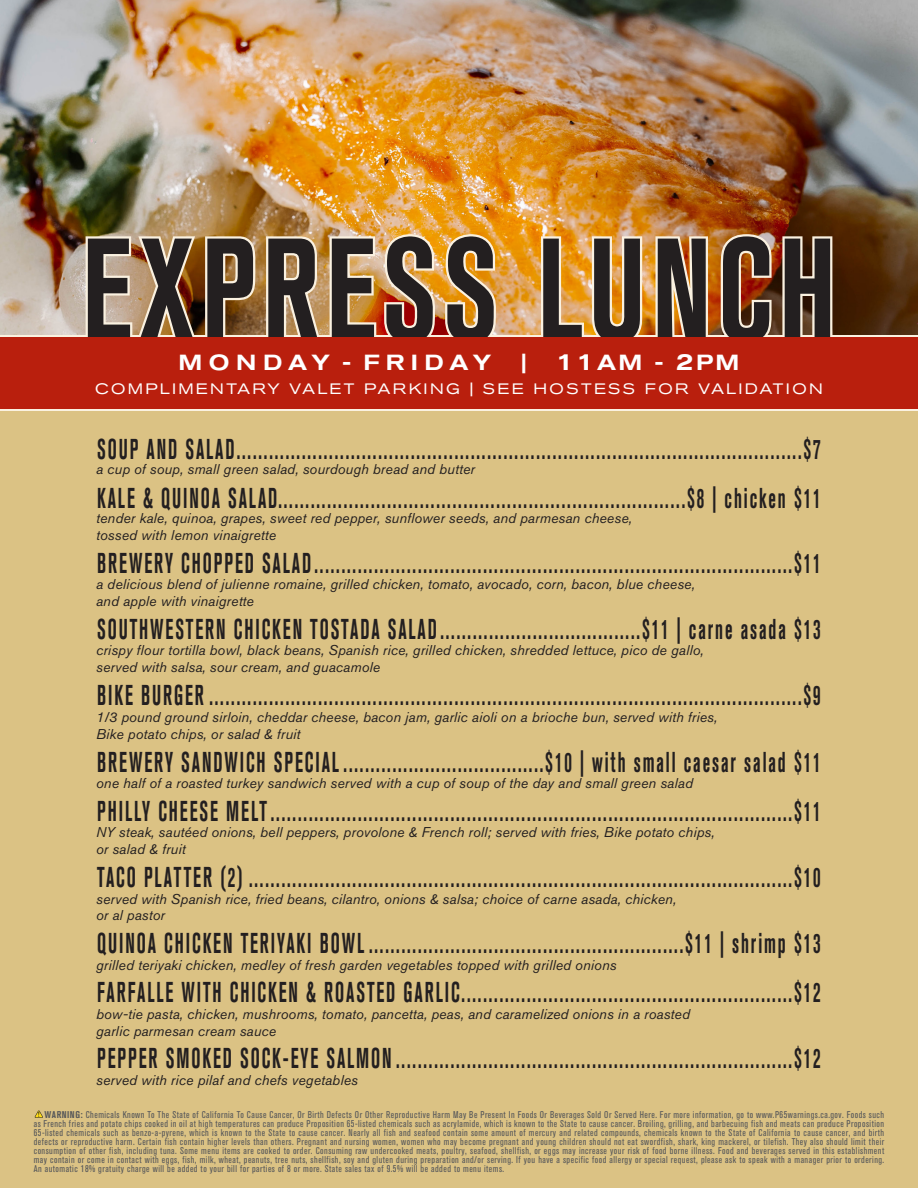
<style>
.page{position:relative;width:918px;height:1188px;background:#fff}
.page>*{position:absolute;margin:0;border:0;box-sizing:border-box;transform-origin:0 0}
.t1{font:700 condensed 144px "Akzidenz Grotesk BQ";letter-spacing:.05em;color:#231f20;scale:.83 1}
.t2{font:700 condensed 28.5px "Akzidenz Grotesk BQ";letter-spacing:.1em;color:#231f20;scale:.67 1}
.t3{font:500 expanded 21.75px "Akzidenz Grotesk BQ";letter-spacing:.3em;color:#fff}
.t4{font:500 expanded 21.75px "Akzidenz Grotesk BQ";letter-spacing:.28em;color:#fff}
.t5{font:expanded 15px "Akzidenz Grotesk BQ";letter-spacing:.16em;color:#fff}
.t6{font:italic 14.1px/17px "Akzidenz Grotesk BQ";letter-spacing:.01em;color:#231f20}
.t7{font:condensed 9.75px/9px "Akzidenz Grotesk BQ";letter-spacing:.05em;color:#57585a;text-align:justify}
.s1{font-size:24px}
.s2{font-weight:700}
</style>
<div class="page">
<img style="left:0;top:0;width:918px;height:335px">
<div style="left:0;top:339px;width:918px;height:849px;background:#dbc284"></div>
<div style="left:0;top:335px;width:918px;height:76px;background:#faf1e0"></div>
<img style="left:83px;top:232px;width:354px;height:103px">
<svg style="left:443px;top:232px;width:55px;height:103px;background:#e6ae60"></svg>
<svg style="left:539px;top:234px;width:107px;height:101px;background:#eab262"></svg>
<img style="left:653px;top:213px;width:57px;height:122px">
<svg style="left:718px;top:231px;width:117px;height:104px;background:#8e6347"></svg>
<div style="left:0;top:337px;width:918px;height:72px;background:#b91f0d"></div>
<svg style="left:35px;top:1111px;width:8px;height:7px"></svg>
<p class="t1" style="left:82px;top:208px;width:910px">EXPRESS LUNCH</p>
<p class="t3" style="left:178px;top:349px;width:314px">MONDAY - FRIDAY</p>
<p class="t4" style="left:521px;top:349px;width:220px">| <span class="s1">11</span>AM - <span class="s1">2</span>PM</p>
<p class="t5" style="left:95px;top:380px;width:729px">COMPLIMENTARY VALET PARKING | SEE HOSTESS FOR VALIDATION</p>
<p class="t2" style="left:97px;top:433px;width:1082px">SOUP AND SALAD........................................................................................................$7</p>
<p class="t2" style="left:97px;top:481px;width:1082px">KALE &amp; QUINOA SALAD...........................................................................$8 | chicken $11</p>
<p class="t2" style="left:97px;top:547px;width:1082px">BREWERY CHOPPED SALAD........................................................................................$11</p>
<p class="t6" style="left:96px;top:460px;width:380px">a cup of soup, small green salad, sourdough bread and butter</p>
<p class="t6" style="left:96px;top:509px;width:537px">tender kale, quinoa, grapes, sweet red pepper, sunflower seeds, and parmesan cheese, tossed with lemon vinaigrette</p>
<p class="t6" style="left:96px;top:576px;width:600px">a delicious blend of julienne romaine, grilled chicken, tomato, avocado, corn, bacon, blue cheese, and apple with vinaigrette</p>
<p class="t6" style="left:96px;top:642px;width:609px">crispy flour tortilla bowl, black beans, Spanish rice, grilled chicken, shredded lettuce, pico de gallo, served with salsa, sour cream, and guacamole</p>
<p class="t6" style="left:96px;top:708px;width:623px">1/3 pound ground sirloin, cheddar cheese, bacon jam, garlic aioli on a brioche bun, served with fries,<br>Bike potato chips, or salad &amp; fruit</p>
<p class="t6" style="left:96px;top:774px;width:598px">one half of a roasted turkey sandwich served with a cup of soup of the day and small green salad</p>
<p class="t6" style="left:96px;top:824px;width:620px">NY steak, sautéed onions, bell peppers, provolone &amp; French roll; served with fries, Bike potato chips, or salad &amp; fruit</p>
<p class="t6" style="left:96px;top:890px;width:582px">served with Spanish rice, fried beans, cilantro, onions &amp; salsa; choice of carne asada, chicken, or al pastor</p>
<p class="t6" style="left:96px;top:956px;width:522px">grilled teriyaki chicken, medley of fresh garden vegetables topped with grilled onions</p>
<p class="t6" style="left:96px;top:1006px;width:595px">bow-tie pasta, chicken, mushrooms, tomato, pancetta, peas, and caramelized onions in a roasted garlic parmesan cream sauce</p>
<p class="t6" style="left:96px;top:1072px;width:263px">served with rice pilaf and chefs vegetables</p>
<p class="t2" style="left:97px;top:613px;width:1082px">SOUTHWESTERN CHICKEN TOSTADA SALAD.....................................$11 | carne asada $13</p>
<p class="t2" style="left:97px;top:679px;width:1082px">BIKE BURGER .............................................................................................................$9</p>
<p class="t2" style="left:97px;top:746px;width:1082px">BREWERY SANDWICH SPECIAL.....................................$10 | with small caesar salad $11</p>
<p class="t2" style="left:97px;top:795px;width:1082px">PHILLY CHEESE MELT................................................................................................$11</p>
<p class="t2" style="left:97px;top:861px;width:1082px">TACO PLATTER (2) ....................................................................................................$10</p>
<p class="t2" style="left:97px;top:927px;width:1082px">QUINOA CHICKEN TERIYAKI BOWL ..........................................................$11 | shrimp $13</p>
<p class="t2" style="left:97px;top:976px;width:1082px">FARFALLE WITH CHICKEN &amp; ROASTED GARLIC.............................................................$12</p>
<p class="t2" style="left:97px;top:1042px;width:1082px">PEPPER SMOKED SOCK-EYE SALMON.........................................................................$12</p>
<p class="t7" style="left:34px;top:1110px;width:852px;text-indent:11px"><span class="s2">WARNING:</span> Chemicals Known To The State of California To Cause Cancer, Or Birth Defects Or Other Reproductive Harm May Be Present In Foods Or Beverages Sold Or Served Here. For more information, go to www.P65warnings.ca.gov. Foods such as French fries and potato chips cooked in oil at high temperatures can produce Proposition 65-listed chemicals such as acrylamide, which is known to the State to cause cancer. Broiling, grilling, and barbecuing fish and meats can produce Proposition 65-listed chemicals such as benzo-a-pyrene, which is known to the State to cause cancer. Nearly all fish and seafood contain some amount of mercury and related compounds, chemicals known to the State of California to cause cancer, and birth defects or reproductive harm. Certain fish contain higher levels than others. Pregnant and nursing women, women who may become pregnant and young children should not eat swordfish, shark, king mackerel, or tilefish. They also should limit their consumption of other fish, including tuna. Some menu items are cooked to order. Consuming raw undercooked meats, poultry, seafood, shellfish, or eggs may increase your risk of food borne illness. Food and beverages served in this establishment may contain or come in contact with eggs, fish, milk, wheat, peanuts, tree nuts, shellfish, soy and gluten during preparation and/or serving. If you have a specific food allergy or special request, please ask to speak with a manager prior to ordering.<br>An automatic 18% gratuity charge will be added to your bill for parties of 8 or more. State sales tax of 9.5% will be added to menu items.</p>
</div>
